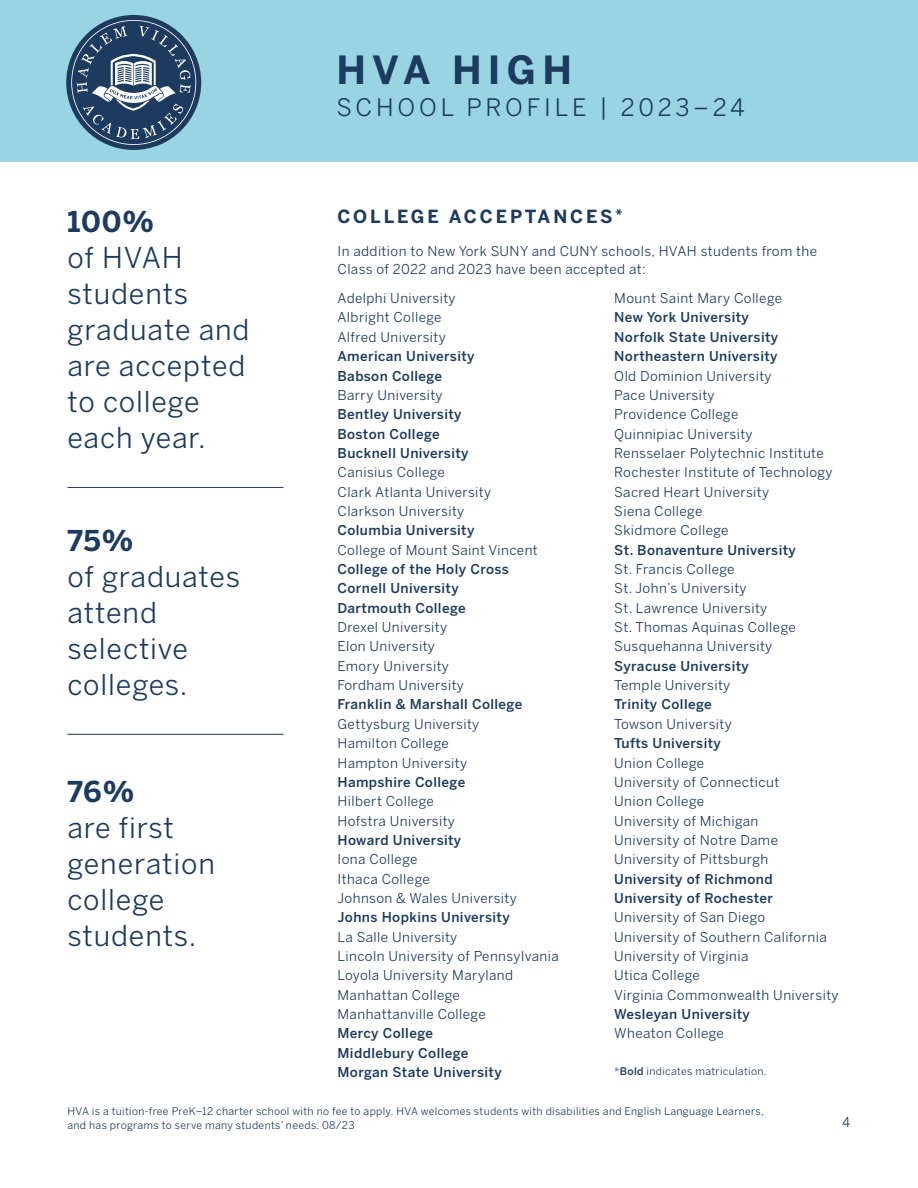
<style>
.page{position:relative;width:918px;height:1188px;background:#fff}
.page>*{position:absolute;margin:0;border:0;box-sizing:border-box;transform-origin:0 0}
.t1{font:700 38.55px "Benton Sans";letter-spacing:.16em;color:#1d3b5e}
.t2{font:28.5px/36px "Benton Sans";letter-spacing:.03em;color:#1d3b5e}
.t3{font:700 28.5px "Benton Sans";letter-spacing:.02em;color:#1d3b5e}
.t4{font:24px "Benton Sans";letter-spacing:.16em;color:#1d3b5e}
.t5{font:700 18px "Benton Sans";letter-spacing:.16em;color:#1d3b5e}
.t6{font:13.5px/18px "Benton Sans";letter-spacing:.03em;color:#1d3b5e}
.t7{font:500 13.5px "Benton Sans";letter-spacing:.03em;color:#1d3b5e}
.t8{font:10.5px/13.5px "Benton Sans";letter-spacing:.03em;color:#1d3b5e}
.s1{font-weight:500}
</style>
<div class="page">
<hr style="left:68px;top:487px;width:216px;height:1px;background:#1d3b5e">
<hr style="left:68px;top:734px;width:216px;height:1px;background:#1d3b5e">
<div style="left:0;top:0;width:918px;height:162px;background:#98d4e1"></div>
<svg style="left:66px;top:15px;width:135px;height:135px"></svg>
<p class="t3" style="left:68px;top:203px;width:88px">100%</p>
<p class="t2" style="left:68px;top:239px;width:184px">of HVAH students graduate and are accepted to college each year.</p>
<p class="t3" style="left:68px;top:523px;width:67px">75%</p>
<p class="t2" style="left:68px;top:559px;width:174px">of graduates attend selective colleges.</p>
<p class="t3" style="left:68px;top:774px;width:68px">76%</p>
<p class="t2" style="left:68px;top:810px;width:149px">are first generation college students.</p>
<p class="t1" style="left:337px;top:45px;width:237px">HVA HIGH</p>
<p class="t4" style="left:337px;top:93px;width:410px">SCHOOL PROFILE | 2023–24</p>
<p class="t5" style="left:338px;top:206px;width:286px">COLLEGE ACCEPTANCES<sup>*</sup></p>
<p class="t6" style="left:338px;top:242px;width:481px">In addition to New York SUNY and CUNY schools, HVAH students from the<br>Class of 2022 and 2023 have been accepted at:</p>
<p class="t6" style="left:338px;top:289px;width:120px">Adelphi University</p>
<p class="t6" style="left:338px;top:309px;width:106px">Albright College</p>
<p class="t6" style="left:338px;top:328px;width:110px">Alfred University</p>
<p class="t7" style="left:338px;top:348px;width:139px">American University</p>
<p class="t7" style="left:338px;top:367px;width:106px">Babson College</p>
<p class="t6" style="left:338px;top:386px;width:107px">Barry University</p>
<p class="t7" style="left:338px;top:406px;width:126px">Bentley University</p>
<p class="t7" style="left:338px;top:425px;width:104px">Boston College</p>
<p class="t7" style="left:338px;top:445px;width:133px">Bucknell University</p>
<p class="t6" style="left:338px;top:463px;width:109px">Canisius College</p>
<p class="t6" style="left:338px;top:483px;width:155px">Clark Atlanta University</p>
<p class="t6" style="left:338px;top:502px;width:128px">Clarkson University</p>
<p class="t7" style="left:338px;top:522px;width:138px">Columbia University</p>
<p class="t6" style="left:338px;top:541px;width:202px">College of Mount Saint Vincent</p>
<p class="t7" style="left:338px;top:561px;width:173px">College of the Holy Cross</p>
<p class="t7" style="left:338px;top:580px;width:123px">Cornell University</p>
<p class="t7" style="left:338px;top:600px;width:130px">Dartmouth College</p>
<p class="t6" style="left:338px;top:618px;width:111px">Drexel University</p>
<p class="t6" style="left:338px;top:638px;width:99px">Elon University</p>
<p class="t6" style="left:338px;top:657px;width:113px">Emory University</p>
<p class="t6" style="left:338px;top:676px;width:128px">Fordham University</p>
<p class="t7" style="left:338px;top:696px;width:186px">Franklin &amp; Marshall College</p>
<p class="t6" style="left:338px;top:715px;width:143px">Gettysburg University</p>
<p class="t6" style="left:338px;top:734px;width:113px">Hamilton College</p>
<p class="t6" style="left:338px;top:754px;width:131px">Hampton University</p>
<p class="t7" style="left:338px;top:774px;width:129px">Hampshire College</p>
<p class="t6" style="left:338px;top:792px;width:98px">Hilbert College</p>
<p class="t6" style="left:338px;top:812px;width:119px">Hofstra University</p>
<p class="t7" style="left:338px;top:832px;width:125px">Howard University</p>
<p class="t6" style="left:338px;top:850px;width:81px">Iona College</p>
<p class="t6" style="left:338px;top:870px;width:94px">Ithaca College</p>
<p class="t6" style="left:338px;top:889px;width:181px">Johnson &amp; Wales University</p>
<p class="t7" style="left:338px;top:909px;width:174px">Johns Hopkins University</p>
<p class="t6" style="left:338px;top:928px;width:121px">La Salle University</p>
<p class="t6" style="left:338px;top:947px;width:223px">Lincoln University of Pennsylvania</p>
<p class="t6" style="left:338px;top:966px;width:177px">Loyola University Maryland</p>
<p class="t6" style="left:338px;top:986px;width:124px">Manhattan College</p>
<p class="t6" style="left:338px;top:1005px;width:150px">Manhattanville College</p>
<p class="t7" style="left:338px;top:1025px;width:97px">Mercy College</p>
<p class="t7" style="left:338px;top:1045px;width:133px">Middlebury College</p>
<p class="t7" style="left:338px;top:1064px;width:166px">Morgan State University</p>
<p class="t6" style="left:614px;top:289px;width:169px">Mount Saint Mary College</p>
<p class="t7" style="left:614px;top:309px;width:136px">New York University</p>
<p class="t7" style="left:614px;top:329px;width:165px">Norfolk State University</p>
<p class="t7" style="left:614px;top:348px;width:165px">Northeastern University</p>
<p class="t6" style="left:614px;top:367px;width:159px">Old Dominion University</p>
<p class="t6" style="left:614px;top:386px;width:102px">Pace University</p>
<p class="t6" style="left:614px;top:405px;width:126px">Providence College</p>
<p class="t6" style="left:614px;top:425px;width:140px">Quinnipiac University</p>
<p class="t6" style="left:614px;top:444px;width:211px">Rensselaer Polytechnic Institute</p>
<p class="t6" style="left:614px;top:463px;width:220px">Rochester Institute of Technology</p>
<p class="t6" style="left:614px;top:483px;width:156px">Sacred Heart University</p>
<p class="t6" style="left:614px;top:502px;width:90px">Siena College</p>
<p class="t6" style="left:614px;top:521px;width:116px">Skidmore College</p>
<p class="t7" style="left:614px;top:541px;width:183px">St. Bonaventure University</p>
<p class="t6" style="left:614px;top:560px;width:122px">St. Francis College</p>
<p class="t6" style="left:614px;top:579px;width:134px">St. John’s University</p>
<p class="t6" style="left:614px;top:599px;width:155px">St. Lawrence University</p>
<p class="t6" style="left:614px;top:618px;width:183px">St. Thomas Aquinas College</p>
<p class="t6" style="left:614px;top:638px;width:160px">Susquehanna University</p>
<p class="t7" style="left:614px;top:658px;width:136px">Syracuse University</p>
<p class="t6" style="left:614px;top:676px;width:117px">Temple University</p>
<p class="t7" style="left:614px;top:696px;width:99px">Trinity College</p>
<p class="t6" style="left:614px;top:715px;width:119px">Towson University</p>
<p class="t7" style="left:614px;top:735px;width:108px">Tufts University</p>
<p class="t6" style="left:614px;top:754px;width:91px">Union College</p>
<p class="t6" style="left:614px;top:773px;width:167px">University of Connecticut</p>
<p class="t6" style="left:614px;top:792px;width:91px">Union College</p>
<p class="t6" style="left:614px;top:812px;width:146px">University of Michigan</p>
<p class="t6" style="left:614px;top:831px;width:165px">University of Notre Dame</p>
<p class="t6" style="left:614px;top:850px;width:156px">University of Pittsburgh</p>
<p class="t7" style="left:614px;top:870px;width:160px">University of Richmond</p>
<p class="t7" style="left:614px;top:890px;width:160px">University of Rochester</p>
<p class="t6" style="left:614px;top:908px;width:153px">University of San Diego</p>
<p class="t6" style="left:614px;top:928px;width:214px">University of Southern California</p>
<p class="t6" style="left:614px;top:947px;width:136px">University of Virginia</p>
<p class="t6" style="left:614px;top:966px;width:87px">Utica College</p>
<p class="t6" style="left:614px;top:986px;width:226px">Virginia Commonwealth University</p>
<p class="t7" style="left:614px;top:1006px;width:137px">Wesleyan University</p>
<p class="t6" style="left:614px;top:1025px;width:111px">Wheaton College</p>
<p class="t8" style="left:614px;top:1064px;width:154px">*<span class="s1">Bold</span> indicates matriculation.</p>
<p class="t8" style="left:68px;top:1105px;width:698px">HVA is a tuition-free PreK–12 charter school with no fee to apply. HVA welcomes students with disabilities and English Language Learners, and has programs to serve many students’ needs. 08/23</p>
<p class="t6" style="left:842px;top:1113px;width:10px">4</p>
</div>
